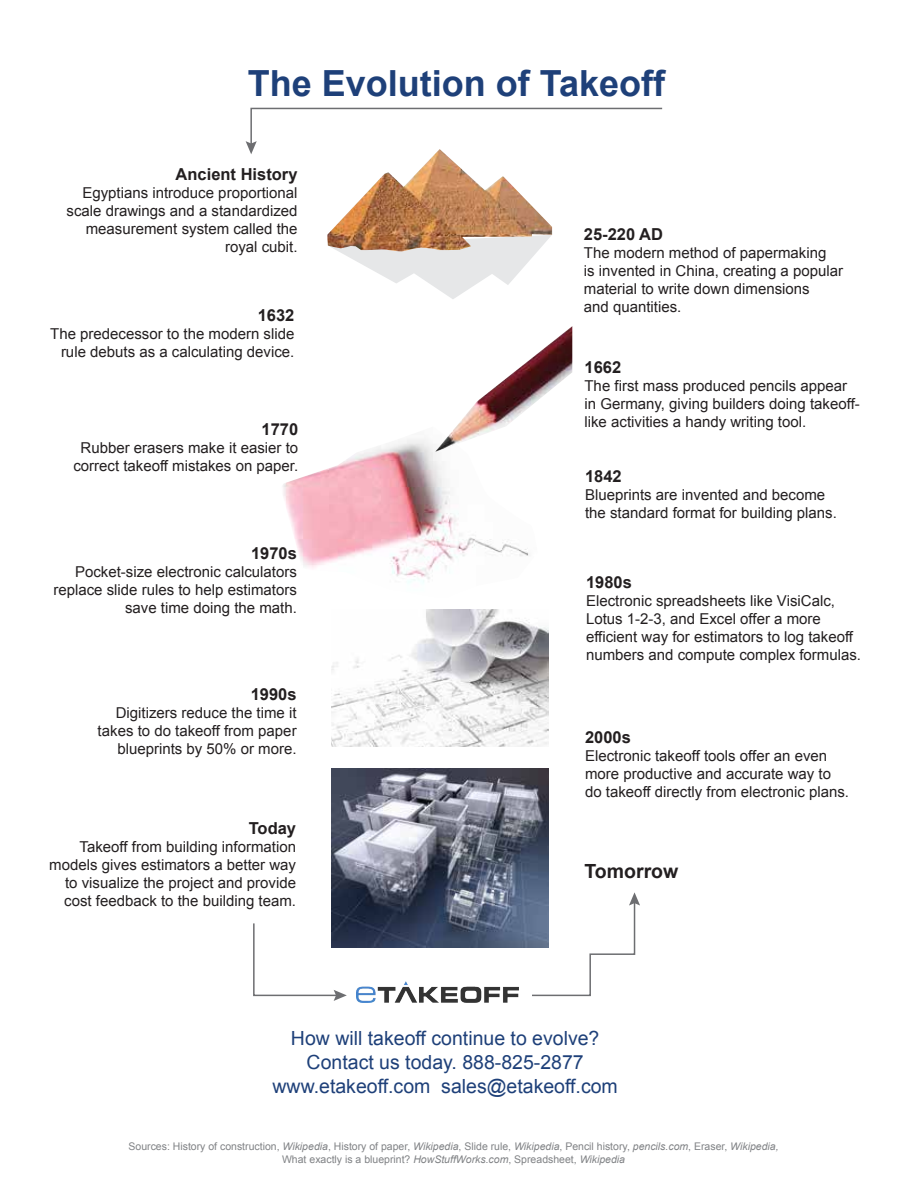
<style>
.page{position:relative;width:918px;height:1188px;background:#fff}
.page>*{position:absolute;margin:0;border:0;box-sizing:border-box;transform-origin:0 0}
.t1{font:700 36px "Arial";color:#1e4079}
.t2{font:19.5px/24px "Arial";color:#1e4079;text-align:center}
.t3{font:700 19.5px "Arial";color:#231f20}
.t4{font:700 16.5px "Arial";color:#231f20}
.t5{font:15px/18px "Arial";color:#231f20;text-align:right}
.t6{font:10.5px/12.6px "Arial";color:#808285;text-align:center}
.s1{font-style:italic}
</style>
<div class="page">
<svg style="left:340px;top:252px;width:197px;height:47px"></svg>
<svg style="left:532px;top:892px;width:108px;height:105px"></svg>
<svg style="left:253px;top:923px;width:94px;height:78px"></svg>
<img style="left:283px;top:439px;width:246px;height:144px">
<img style="left:327px;top:154px;width:225px;height:98px">
<img style="left:435px;top:326px;width:137px;height:126px">
<div style="left:559px;top:923px;width:33px;height:28px;background:#fff"></div>
<svg style="left:246px;top:107px;width:417px;height:47px"></svg>
<img style="left:331px;top:768px;width:218px;height:180px">
<img style="left:331px;top:610px;width:217px;height:137px">
<img style="left:356px;top:982px;width:162px;height:21px">
<h1 class="t1" style="left:248px;top:59px;width:419px">The Evolution of Takeoff</h1>
<p class="t4" style="left:176px;top:164px;width:123px">Ancient History</p>
<p class="t5" style="left:67px;top:184px;width:232px">Egyptians introduce proportional scale drawings and a standardized measurement system called the royal cubit.</p>
<p class="t4" style="left:258px;top:304px;width:38px">1632</p>
<p class="t5" style="left:50px;top:325px;width:246px">The predecessor to the modern slide rule debuts as a calculating device.</p>
<p class="t4" style="left:262px;top:419px;width:38px">1770</p>
<p class="t5" style="left:73px;top:439px;width:226px;text-align:center">Rubber erasers make it easier to correct takeoff mistakes on paper.</p>
<p class="t4" style="left:584px;top:223px;width:81px">25-220 AD</p>
<p class="t5" style="left:584px;top:244px;width:261px;text-align:left">The modern method of papermaking<br>is invented in China, creating a popular material to write down dimensions<br>and quantities.</p>
<p class="t4" style="left:584px;top:356px;width:38px">1662</p>
<p class="t5" style="left:584px;top:377px;width:277px;text-align:left">The first mass produced pencils appear in Germany, giving builders doing takeoff&shy;like activities a handy writing tool.</p>
<p class="t4" style="left:585px;top:466px;width:38px">1842</p>
<p class="t5" style="left:585px;top:486px;width:253px;text-align:left">Blueprints are invented and become the standard format for building plans.</p>
<p class="t4" style="left:251px;top:542px;width:47px">1970s</p>
<p class="t5" style="left:53px;top:563px;width:245px">Pocket-size electronic calculators replace slide rules to help estimators save time doing the math.</p>
<p class="t4" style="left:586px;top:571px;width:47px">1980s</p>
<p class="t5" style="left:586px;top:592px;width:277px;text-align:left">Electronic spreadsheets like VisiCalc, Lotus 1-2-3, and Excel offer a more efficient way for estimators to log takeoff numbers and compute complex formulas.</p>
<p class="t4" style="left:251px;top:683px;width:47px">1990s</p>
<p class="t5" style="left:98px;top:704px;width:201px">Digitizers reduce the time it takes to do takeoff from paper blueprints by 50% or more.</p>
<p class="t4" style="left:249px;top:817px;width:49px">Today</p>
<p class="t5" style="left:49px;top:838px;width:248px">Takeoff from building information models gives estimators a better way to visualize the project and provide cost feedback to the building team.</p>
<p class="t4" style="left:585px;top:727px;width:47px">2000s</p>
<p class="t5" style="left:585px;top:747px;width:266px;text-align:left">Electronic takeoff tools offer an even more productive and accurate way to do takeoff directly from electronic plans.</p>
<h2 class="t3" style="left:584px;top:859px;width:95px">Tomorrow</h2>
<h2 class="t2" style="left:273px;top:1026px;width:347px">How will takeoff continue to evolve?<br>Contact us today. 888-825-2877 www.etakeoff.com sales@etakeoff.com</h2>
<p class="t6" style="left:129px;top:1140px;width:652px">Sources: History of construction, <span class="s1">Wikipedia</span>, History of paper, <span class="s1">Wikipedia</span>, Slide rule, <span class="s1">Wikipedia</span>, Pencil history, <span class="s1">pencils.com</span>, Eraser, <span class="s1">Wikipedia,<br></span>What exactly is a blueprint? <span class="s1">HowStuffWorks.com</span>, Spreadsheet, <span class="s1">Wikipedia</span></p>
</div>
